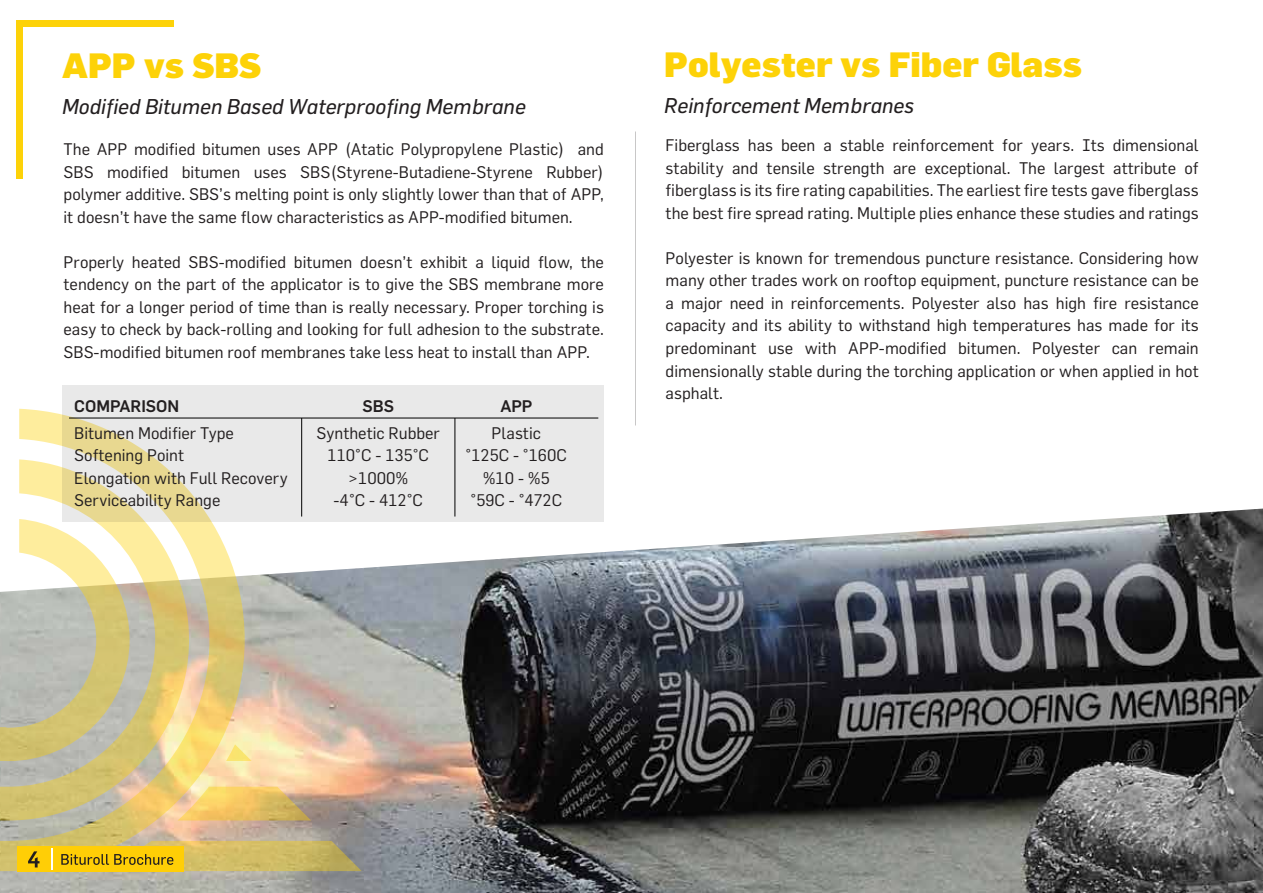
<style>
.page{position:relative;width:1263px;height:893px;background:#fff}
.page>*{position:absolute;margin:0;border:0;box-sizing:border-box;transform-origin:0 0}
.t1{font:900 34.5px "Flama";color:#fdd208}
.t2{font:italic 21px "Flama";color:#231f20}
.t3{font:16.5px/22.5px "Flama";color:#231f20;text-align:justify}
.t4{font:500 16.5px "Flama";color:#231f20}
</style>
<div class="page">
<img style="left:0;top:509px;width:1263px;height:384px">
<svg style="left:245px;top:744px;width:7px;height:17px"></svg>
<svg style="left:245px;top:787px;width:66px;height:33px;background:#d8b56b"></svg>
<svg style="left:0;top:409px;width:245px;height:462px;background:#e6d298"></svg>
<svg style="left:0;top:459px;width:189px;height:361px;background:#d9cfa2"></svg>
<svg style="left:62px;top:385px;width:542px;height:136px;background:#e8e6df"></svg>
<hr style="left:69px;top:418px;width:529px;height:1px;background:#000">
<hr style="left:301px;top:418px;width:1px;height:98px;background:#000">
<hr style="left:454px;top:418px;width:1px;height:98px;background:#000">
<div style="left:17px;top:22px;width:6px;height:157px;background:#fdd208"></div>
<div style="left:17px;top:21px;width:157px;height:6px;background:#fdd208"></div>
<div style="left:17px;top:847px;width:167px;height:25px;background:#ffce06"></div>
<hr style="left:51px;top:849px;width:2px;height:21px;background:#fff">
<svg style="left:28px;top:851px;width:12px;height:16px"></svg>
<svg style="left:61px;top:841px;width:301px;height:30px"></svg>
<h1 class="t1" style="left:62px;top:44px;width:201px">APP vs SBS</h1>
<p class="t2" style="left:62px;top:94px;width:465px">Modified Bitumen Based Waterproofing Membrane</p>
<p class="t3" style="left:64px;top:138px;width:542px">The APP modified bitumen uses APP (Atatic Polypropylene Plastic) and SBS modified bitumen uses SBS(Styrene-Butadiene-Styrene Rubber) polymer additive. SBS’s melting point is only slightly lower than that of APP, it doesn’t have the same flow characteristics as APP-modified bitumen.</p>
<p class="t3" style="left:64px;top:250px;width:542px">Properly heated SBS-modified bitumen doesn’t exhibit a liquid flow, the tendency on the part of the applicator is to give the SBS membrane more heat for a longer period of time than is really necessary. Proper torching is easy to check by back-rolling and looking for full adhesion to the substrate.<br>SBS-modified bitumen roof membranes take less heat to install than APP.</p>
<p class="t4" style="left:74px;top:394px;width:107px">COMPARISON</p>
<p class="t3" style="left:74px;top:421px;width:215px;text-align:left">Bitumen Modifier Type<br>Softening Point<br>Elongation with Full Recovery<br>Serviceability Range</p>
<p class="t4" style="left:362px;top:394px;width:33px">SBS</p>
<p class="t3" style="left:317px;top:421px;width:125px;text-align:center">Synthetic Rubber<br>110°C - 135°C &gt;1000%<br>-4°C - 412°C</p>
<p class="t4" style="left:500px;top:394px;width:33px">APP</p>
<p class="t3" style="left:466px;top:421px;width:103px;text-align:center">Plastic<br>°125C - °160C %10 - %5 °59C - °472C</p>
<h1 class="t1" style="left:664px;top:44px;width:419px">Polyester vs Fiber Glass</h1>
<p class="t2" style="left:664px;top:93px;width:251px">Reinforcement Membranes</p>
<p class="t3" style="left:666px;top:134px;width:535px">Fiberglass has been a stable reinforcement for years. Its dimensional stability and tensile strength are exceptional. The largest attribute of fiberglass is its fire rating capabilities. The earliest fire tests gave fiberglass the best fire spread rating. Multiple plies enhance these studies and ratings</p>
<p class="t3" style="left:666px;top:246px;width:535px">Polyester is known for tremendous puncture resistance. Considering how many other trades work on rooftop equipment, puncture resistance can be a major need in reinforcements. Polyester also has high fire resistance capacity and its ability to withstand high temperatures has made for its predominant use with APP-modified bitumen. Polyester can remain dimensionally stable during the torching application or when applied in hot asphalt.</p>
</div>
